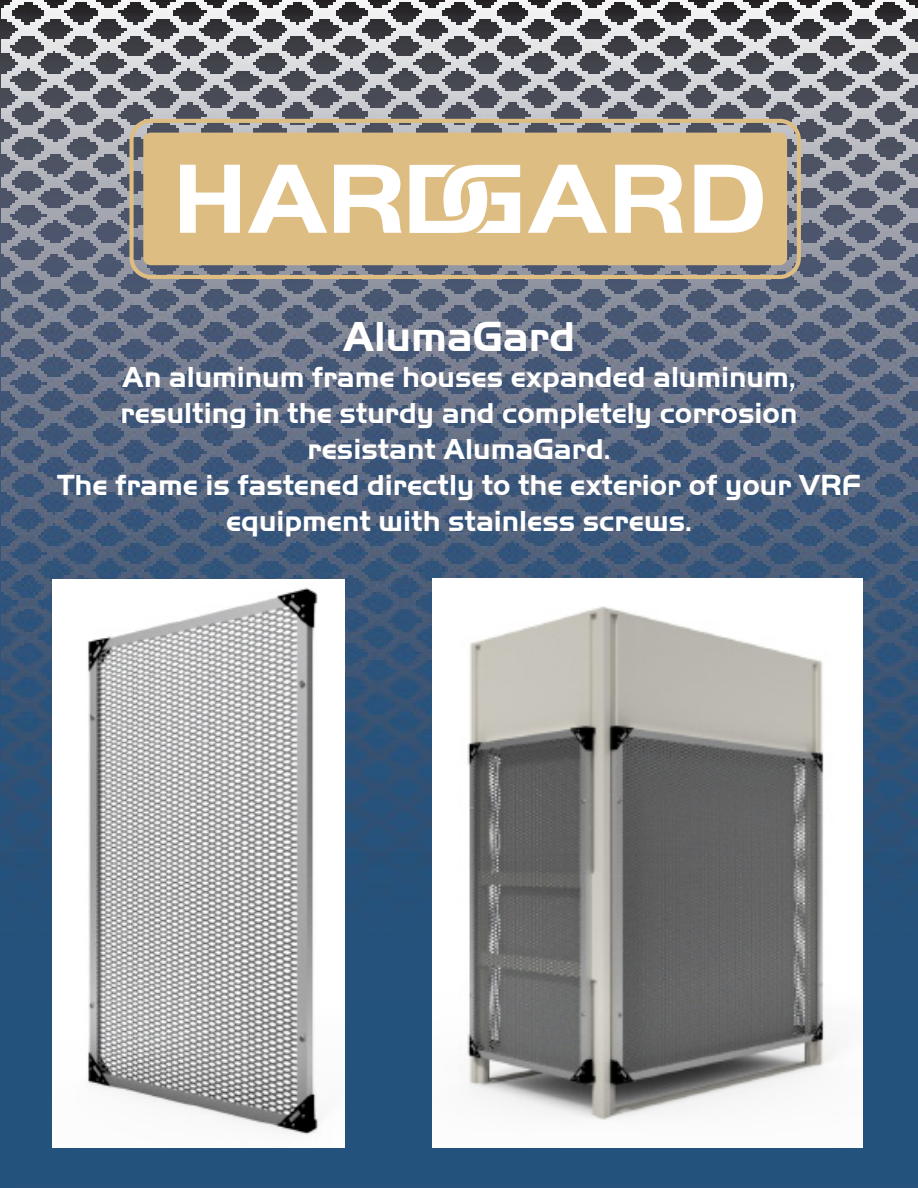
<style>
.page{position:relative;width:918px;height:1188px;background:#fff}
.page>*{position:absolute;margin:0;border:0;box-sizing:border-box;transform-origin:0 0}
.t1{font:700 102px "Handel Got D";color:#fff;scale:1.09 1}
.t2{font:700 43.5px "Handel Got D";color:#fff}
.t3{font:700 30px/36px "Handel Got D";color:#fff;text-align:center}
</style>
<div class="page">
<img style="left:0;top:0;width:15px;height:1188px">
<img style="left:1px;top:0;width:917px;height:1184px">
<img style="left:52px;top:580px;width:292px;height:567px">
<img style="left:433px;top:579px;width:429px;height:568px">
<svg style="left:129px;top:119px;width:672px;height:160px;background:#cdb283"></svg>
<svg style="left:410px;top:165px;width:110px;height:68px"></svg>
<h1 class="t1" style="left:172px;top:141px;width:546px">HAR ARD</h1>
<p class="t2" style="left:343px;top:312px;width:234px">AlumaGard</p>
<p class="t3" style="left:122px;top:359px;width:675px">An aluminum frame houses expanded aluminum,</p>
<p class="t3" style="left:121px;top:395px;width:678px">resulting in the sturdy and completely corrosion</p>
<p class="t3" style="left:307px;top:431px;width:305px">resistant AlumaGard.</p>
<p class="t3" style="left:57px;top:467px;width:805px">The frame is fastened directly to the exterior of your VRF equipment with stainless screws.</p>
</div>
